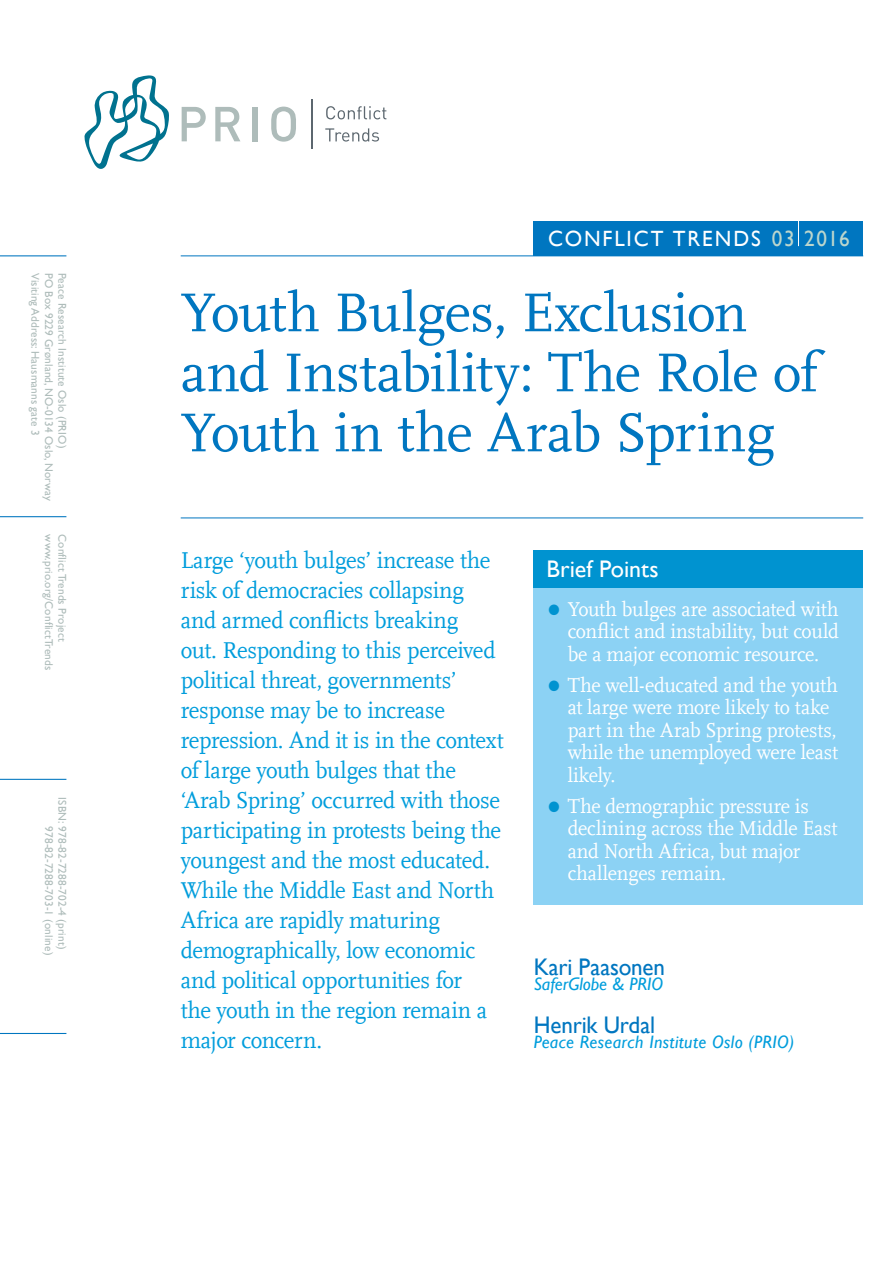
<style>
.page{position:relative;width:893px;height:1263px;background:#fff}
.page>*{position:absolute;margin:0;border:0;box-sizing:border-box;transform-origin:0 0}
.t1{font:57px/60px "Scala Offc Pro";letter-spacing:-.02em;color:#0076c0}
.t2{font:24px/30px "Scala Offc Pro";letter-spacing:-.015em;color:#009ddc;scale:.96 1}
.t3{font:24px "Gill Sans";letter-spacing:-.005em;color:#0076c0;scale:.96 1}
.t4{font:24px "Gill Sans";color:#fff}
.t5{font:22.05px "Gill Sans";letter-spacing:.09em;color:#fff;scale:.96 1}
.t6{font:22.05px "Gill Sans";letter-spacing:.06em;color:#bcd6cd;scale:.96 1}
.t7{font:21px/22.5px "Scala Offc Pro";letter-spacing:-.01em;color:#fff;scale:.96 1}
.t8{font:italic 18px "Gill Sans";letter-spacing:.02em;color:#009ddc}
.t9{font:italic 18px "Gill Sans";color:#009ddc}
.t10{font:11.25px/13.5px "Gill Sans";letter-spacing:.01em;color:#aebcba}
.s1{font-size:45px;color:#0093d0}
</style>
<div class="page">
<hr style="left:0;top:255px;width:66px;height:1px;background:#0076c0">
<hr style="left:0;top:516px;width:66px;height:1px;background:#0076c0">
<hr style="left:0;top:779px;width:66px;height:1px;background:#0076c0">
<hr style="left:0;top:1033px;width:66px;height:1px;background:#0076c0">
<hr style="left:181px;top:255px;width:682px;height:1px;background:#0076c0">
<div style="left:534px;top:222px;width:329px;height:34px;background:#0076c0"></div>
<hr style="left:798px;top:208px;width:1px;height:38px;background:#fff">
<div style="left:534px;top:587px;width:329px;height:318px;background:#8cd2f4"></div>
<div style="left:534px;top:550px;width:329px;height:37px;background:#0093d0"></div>
<hr style="left:181px;top:517px;width:682px;height:1px;background:#0076c0">
<svg style="left:326px;top:106px;width:60px;height:13px"></svg>
<svg style="left:325px;top:128px;width:54px;height:14px"></svg>
<hr style="left:311px;top:99px;width:1px;height:50px;background:#5c676f">
<svg style="left:84px;top:75px;width:85px;height:94px"></svg>
<svg style="left:182px;top:107px;width:24px;height:34px"></svg>
<svg style="left:215px;top:107px;width:25px;height:34px"></svg>
<div style="left:252px;top:107px;width:5px;height:34px;background:#aebcba"></div>
<svg style="left:271px;top:107px;width:25px;height:35px"></svg>
<p class="t10" style="left:42px;top:273px;width:164px;rotate:90deg">Visiting Address: Hausmanns gate 3</p>
<p class="t10" style="left:55px;top:273px;width:229px;rotate:90deg">PO Box 9229 Grønland, NO-0134 Oslo, Norway</p>
<p class="t10" style="left:69px;top:273px;width:177px;rotate:90deg">Peace Research Institute Oslo (PRIO)</p>
<p class="t10" style="left:55px;top:534px;width:137px;rotate:90deg">www.prio.org/ConflictTrends</p>
<p class="t10" style="left:69px;top:534px;width:109px;rotate:90deg">Conflict Trends Project</p>
<p class="t10" style="left:69px;top:826px;width:130px;text-indent:-29px;rotate:90deg">ISBN: 978-82-7288-702-4 (print)<br>978-82-7288-703-1 (online)</p>
<p class="t5" style="left:548px;top:226px;width:223px">CONFLICT TRENDS</p>
<p class="t6" style="left:772px;top:226px;width:83px">03 2016</p>
<h1 class="t1" style="left:181px;top:282px;width:639px">Youth Bulges, Exclusion and Instability: The Role of<br>Youth in the Arab Spring</h1>
<p class="t2" style="left:181px;top:545px;width:338px">Large ‘youth bulges’ increase the risk of democracies collapsing and armed conflicts breaking<br>out. Responding to this perceived political threat, governments’ response may be to increase repression. And it is in the context of large youth bulges that the ‘Arab Spring’ occurred with those participating in protests being the youngest and the most educated.<br>While the Middle East and North<br>Africa are rapidly maturing demographically, low economic and political opportunities for<br>the youth in the region remain a major concern.</p>
<p class="t4" style="left:546px;top:555px;width:114px">Brief Points</p>
<p class="t7" style="left:568px;top:597px;width:284px;text-align:justify;text-indent:-21px"><span class="s1">•</span> Youth bulges are associated with conflict and instability, but could be a major economic resource.</p>
<p class="t7" style="left:568px;top:673px;width:283px;text-indent:-21px"><span class="s1">•</span> The well-educated and the youth at large were more likely to take part in the Arab Spring protests, while the unemployed were least likely.</p>
<p class="t7" style="left:568px;top:794px;width:283px;text-indent:-21px"><span class="s1">•</span> The demographic pressure is declining across the Middle East and North Africa, but major challenges remain.</p>
<p class="t3" style="left:534px;top:953px;width:138px">Kari Paasonen</p>
<p class="t9" style="left:534px;top:974px;width:131px">SaferGlobe &amp; PRIO</p>
<p class="t3" style="left:534px;top:1011px;width:128px">Henrik Urdal</p>
<p class="t8" style="left:534px;top:1031px;width:262px">Peace Research Institute Oslo (PRIO)</p>
</div>
